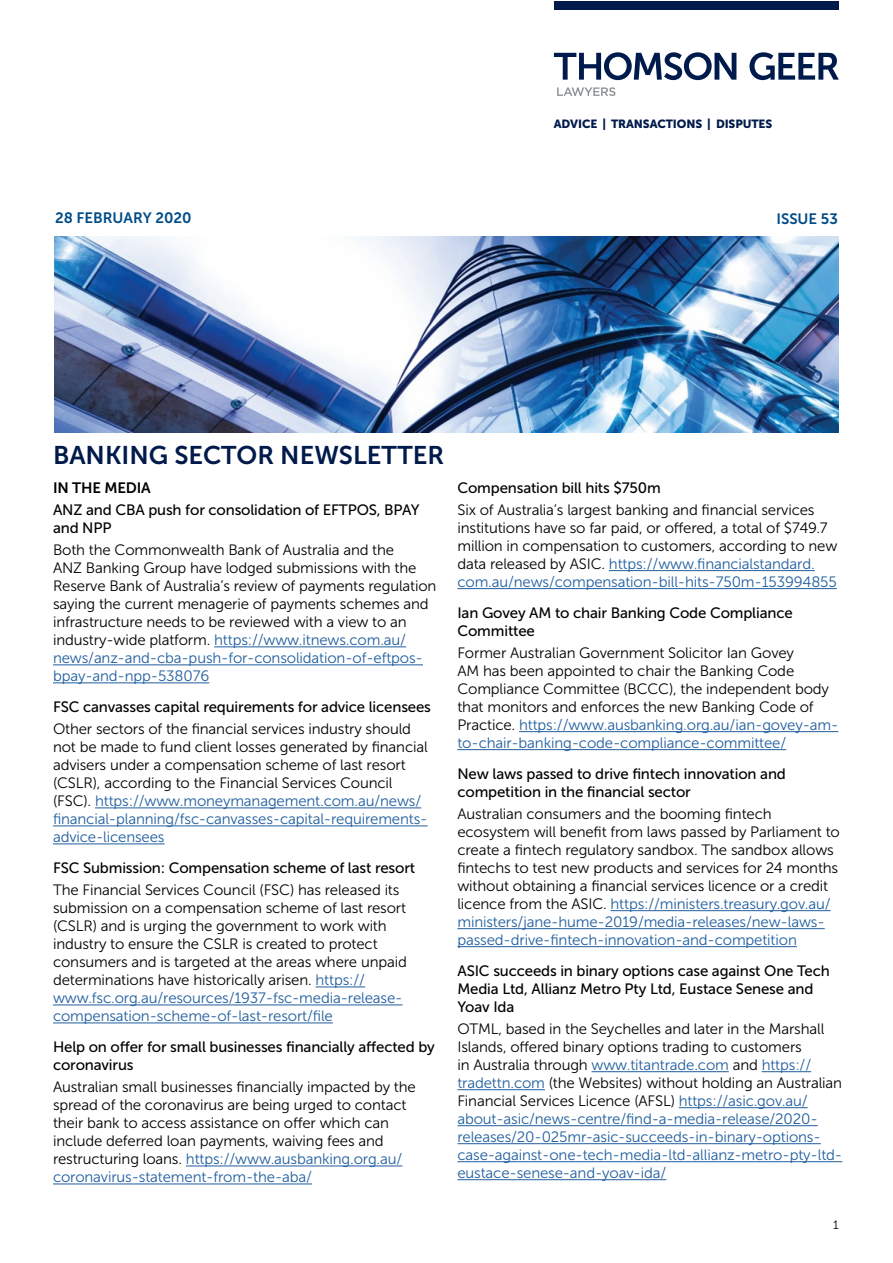
<style>
.page{position:relative;width:893px;height:1263px;background:#fff}
.page>*{position:absolute;margin:0;border:0;box-sizing:border-box;transform-origin:0 0}
.t1{font:25.5px "Museo Sans 700";color:#001a4b}
.t2{font:15px/18px "Museo Sans 300";letter-spacing:-.01em;color:#000}
.t3{font:15px/18px "Museo Sans 500";letter-spacing:-.01em;color:#000}
.t4{font:15px/18px "Museo Sans 300";letter-spacing:-.01em;color:#215e9e}
.t5{font:15px "Museo Sans 700";color:#004c88}
.t6{font:15px "Museo Sans 700";letter-spacing:-.01em;color:#000}
.t7{font:12px "Museo Sans 300";color:#000}
.t8{font:11.85px "Museo Sans 900";letter-spacing:-.01em;color:#001a4b}
.s1{color:#215e9e}
.s2{color:#000}
</style>
<div class="page">
<svg style="left:554px;top:52px;width:285px;height:28px"></svg>
<svg style="left:557px;top:87px;width:58px;height:9px"></svg>
<div style="left:554px;top:1px;width:285px;height:9px;background:#001a4b"></div>
<hr style="left:214px;top:646px;width:192px;height:1px;background:#215e9e">
<hr style="left:53px;top:664px;width:370px;height:1px;background:#215e9e">
<hr style="left:53px;top:682px;width:156px;height:1px;background:#215e9e">
<hr style="left:95px;top:807px;width:326px;height:1px;background:#215e9e">
<hr style="left:53px;top:825px;width:375px;height:1px;background:#215e9e">
<hr style="left:53px;top:843px;width:112px;height:1px;background:#215e9e">
<hr style="left:316px;top:986px;width:49px;height:1px;background:#215e9e">
<hr style="left:53px;top:1004px;width:349px;height:1px;background:#215e9e">
<hr style="left:53px;top:1022px;width:280px;height:1px;background:#215e9e">
<hr style="left:186px;top:1165px;width:216px;height:1px;background:#215e9e">
<hr style="left:53px;top:1183px;width:259px;height:1px;background:#215e9e">
<hr style="left:609px;top:570px;width:206px;height:1px;background:#215e9e">
<hr style="left:457px;top:588px;width:380px;height:1px;background:#215e9e">
<hr style="left:519px;top:731px;width:319px;height:1px;background:#215e9e">
<hr style="left:457px;top:749px;width:329px;height:1px;background:#215e9e">
<hr style="left:611px;top:910px;width:220px;height:1px;background:#215e9e">
<hr style="left:457px;top:928px;width:368px;height:1px;background:#215e9e">
<hr style="left:457px;top:946px;width:340px;height:1px;background:#215e9e">
<hr style="left:592px;top:1071px;width:137px;height:1px;background:#215e9e">
<hr style="left:762px;top:1071px;width:49px;height:1px;background:#215e9e">
<hr style="left:457px;top:1089px;width:88px;height:1px;background:#215e9e">
<hr style="left:679px;top:1107px;width:129px;height:1px;background:#215e9e">
<hr style="left:457px;top:1125px;width:361px;height:1px;background:#215e9e">
<hr style="left:457px;top:1143px;width:364px;height:1px;background:#215e9e">
<hr style="left:457px;top:1161px;width:385px;height:1px;background:#215e9e">
<hr style="left:457px;top:1179px;width:209px;height:1px;background:#215e9e">
<img style="left:54px;top:236px;width:785px;height:196px">
<p class="t8" style="left:554px;top:117px;width:220px">ADVICE | TRANSACTIONS | DISPUTES</p>
<p class="t5" style="left:55px;top:209px;width:138px">28 FEBRUARY 2020</p>
<p class="t5" style="left:776px;top:210px;width:63px">ISSUE 53</p>
<h1 class="t1" style="left:53px;top:440px;width:393px">BANKING SECTOR NEWSLETTER</h1>
<p class="t6" style="left:53px;top:479px;width:99px">IN THE MEDIA</p>
<p class="t3" style="left:53px;top:501px;width:368px">ANZ and CBA push for consolidation of EFTPOS, BPAY and NPP</p>
<p class="t2" style="left:53px;top:541px;width:385px">Both the Commonwealth Bank of Australia and the<br>ANZ Banking Group have lodged submissions with the Reserve Bank of Australia’s review of payments regulation saying the current menagerie of payments schemes and infrastructure needs to be reviewed with a view to an industry-wide platform. <span class="s1">https://www.itnews.com.au/ news/anz-and-cba-push-for-consolidation-of-eftpos&shy;bpay-and-npp-538076</span></p>
<p class="t3" style="left:53px;top:698px;width:379px">FSC canvasses capital requirements for advice licensees</p>
<p class="t2" style="left:53px;top:720px;width:376px">Other sectors of the financial services industry should not be made to fund client losses generated by financial advisers under a compensation scheme of last resort (CSLR), according to the Financial Services Council (FSC). <span class="s1">https://www.moneymanagement.com.au/news/ financial-planning/fsc-canvasses-capital-requirements&shy;advice-licensees</span></p>
<p class="t3" style="left:53px;top:859px;width:364px">FSC Submission: Compensation scheme of last resort</p>
<p class="t2" style="left:53px;top:881px;width:355px">The Financial Services Council (FSC) has released its submission on a compensation scheme of last resort (CSLR) and is urging the government to work with industry to ensure the CSLR is created to protect consumers and is targeted at the areas where unpaid determinations have historically arisen. <span class="s1">https:// www.fsc.org.au/resources/1937-fsc-media-release&shy;compensation-scheme-of-last-resort/file</span></p>
<p class="t3" style="left:53px;top:1038px;width:383px">Help on offer for small businesses financially affected by coronavirus</p>
<p class="t2" style="left:53px;top:1078px;width:364px">Australian small businesses financially impacted by the spread of the coronavirus are being urged to contact their bank to access assistance on offer which can include deferred loan payments, waiving fees and restructuring loans. <span class="s1">https://www.ausbanking.org.au/ coronavirus-statement-from-the-aba/</span></p>
<p class="t3" style="left:457px;top:479px;width:205px">Compensation bill hits $750m</p>
<p class="t2" style="left:457px;top:501px;width:381px">Six of Australia’s largest banking and financial services institutions have so far paid, or offered, a total of $749.7 million in compensation to customers, according to new data released by ASIC. <span class="s1">https://www.financialstandard. com.au/news/compensation-bill-hits-750m-153994855</span></p>
<p class="t3" style="left:457px;top:604px;width:337px">Ian Govey AM to chair Banking Code Compliance<br>Committee</p>
<p class="t2" style="left:457px;top:644px;width:382px">Former Australian Government Solicitor Ian Govey<br>AM has been appointed to chair the Banking Code Compliance Committee (BCCC), the independent body that monitors and enforces the new Banking Code of Practice. <span class="s1">https://www.ausbanking.org.au/ian-govey-am&shy;to-chair-banking-code-compliance-committee/</span></p>
<p class="t3" style="left:457px;top:765px;width:330px">New laws passed to drive fintech innovation and competition in the financial sector</p>
<p class="t2" style="left:457px;top:805px;width:384px">Australian consumers and the booming fintech ecosystem will benefit from laws passed by Parliament to create a fintech regulatory sandbox. The sandbox allows fintechs to test new products and services for 24 months without obtaining a financial services licence or a credit licence from the ASIC. <span class="s1">https://ministers.treasury.gov.au/ ministers/jane-hume-2019/media-releases/new-laws&shy;passed-drive-fintech-innovation-and-competition</span></p>
<p class="t3" style="left:457px;top:962px;width:374px">ASIC succeeds in binary options case against One Tech<br>Media Ltd, Allianz Metro Pty Ltd, Eustace Senese and<br>Yoav Ida</p>
<p class="t4" style="left:457px;top:1020px;width:386px"><span class="s2">OTML, based in the Seychelles and later in the Marshall Islands, offered binary options trading to customers<br>in Australia through</span> www.titantrade.com <span class="s2">and</span> https:// tradettn.com <span class="s2">(the Websites) without holding an Australian Financial Services Licence (AFSL)</span> https://asic.gov.au/ about-asic/news-centre/find-a-media-release/2020- releases/20-025mr-asic-succeeds-in-binary-options&shy;case-against-one-tech-media-ltd-allianz-metro-pty-ltd&shy;eustace-senese-and-yoav-ida/</p>
<p class="t7" style="left:833px;top:1219px;width:7px">1</p>
</div>
